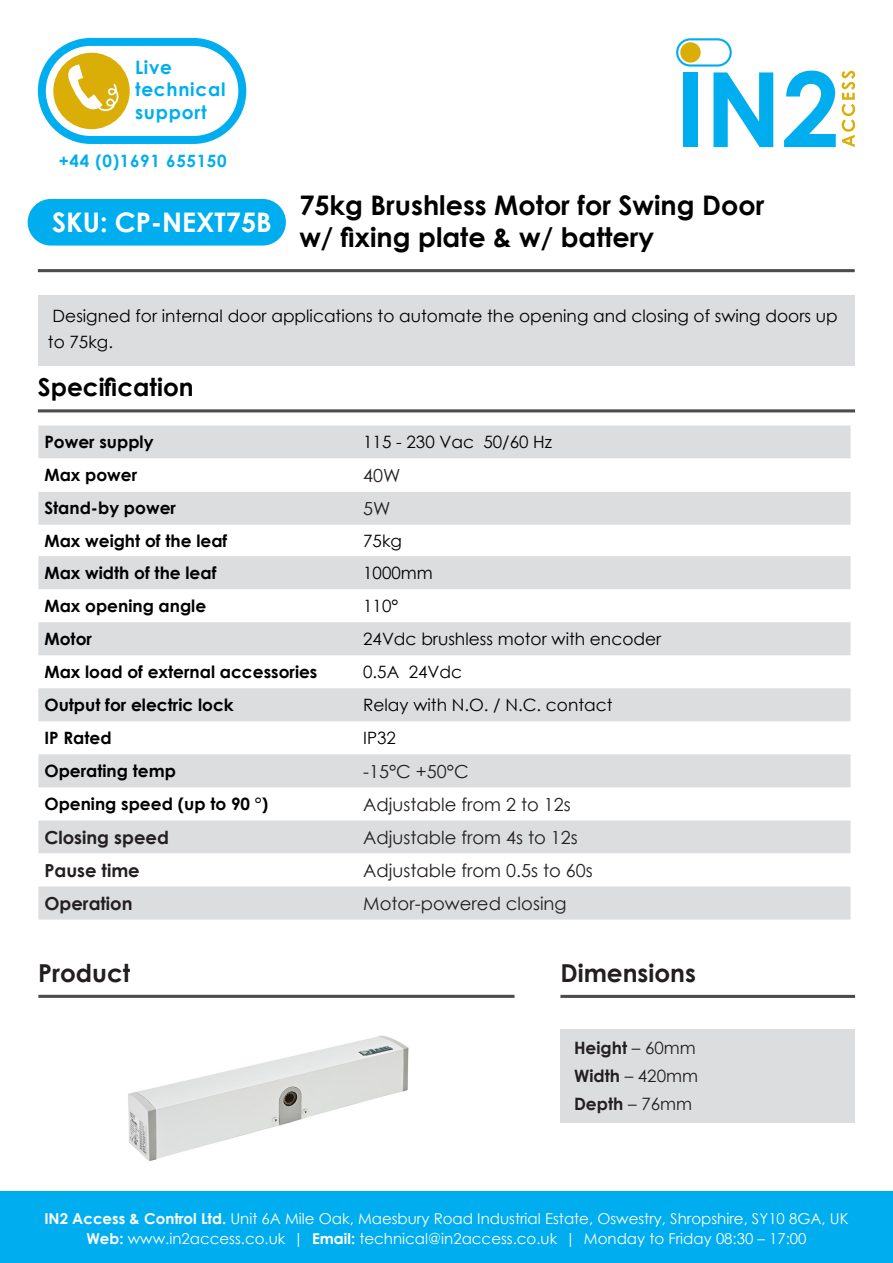
<style>
.page{position:relative;width:893px;height:1263px;background:#fff}
.page>*{position:absolute;margin:0;border:0;box-sizing:border-box;transform-origin:0 0}
.t1{font:700 27px/32.4px "Century Gothic";color:#000001}
.t2{font:700 27px "Century Gothic";color:#fff}
.t3{font:700 24.75px "Century Gothic";color:#231f20}
.t4{font:700 24.75px "Century Gothic";color:#000001}
.t5{font:700 18.6px "Century Gothic";letter-spacing:.04em;color:#00aeef}
.t6{font:18px "Century Gothic";color:#231f20}
.t7{font:700 18px "Century Gothic";color:#231f20}
.t8{font:16.95px/26.2px "Century Gothic";color:#000001}
.t9{font:700 16.95px "Century Gothic";color:#000001}
.t10{font:700 16.95px "Century Gothic";color:#231f20}
.t11{font:700 16.95px "Century Gothic";letter-spacing:.04em;color:#00aeef}
.t12{font:16.95px "Century Gothic";color:#231f20}
.t13{font:15px/20.2px "Century Gothic";color:#fff;text-align:center}
.s1{font-weight:400}
.s2{font-weight:700}
</style>
<div class="page">
<div style="left:0;top:1192px;width:893px;height:71px;background:#00aeef"></div>
<svg style="left:842px;top:71px;width:13px;height:76px"></svg>
<svg style="left:784px;top:71px;width:52px;height:76px"></svg>
<svg style="left:676px;top:38px;width:97px;height:109px"></svg>
<svg style="left:38px;top:38px;width:208px;height:106px"></svg>
<div style="left:38px;top:295px;width:817px;height:71px;background:#dcdddf"></div>
<hr style="left:38px;top:269px;width:817px;height:3px;background:#4b4c4d">
<hr style="left:38px;top:409px;width:817px;height:3px;background:#4b4c4d">
<hr style="left:38px;top:995px;width:476px;height:3px;background:#4b4c4d">
<div style="left:28px;top:199px;width:258px;height:47px;background:#00aeef;border-radius:23px"></div>
<hr style="left:560px;top:995px;width:295px;height:3px;background:#4b4c4d">
<div style="left:560px;top:1029px;width:295px;height:94px;background:#dcdddf"></div>
<div style="left:38px;top:425px;width:812px;height:33px;background:#dcdddf"></div>
<svg style="left:38px;top:458px;width:812px;height:395px"></svg>
<div style="left:38px;top:886px;width:812px;height:33px;background:#dcdddf"></div>
<img style="left:128px;top:1035px;width:281px;height:126px">
<p class="t5" style="left:135px;top:53px;width:39px">Live</p>
<p class="t5" style="left:135px;top:75px;width:92px">technical</p>
<p class="t5" style="left:135px;top:98px;width:73px">support</p>
<p class="t11" style="left:59px;top:148px;width:169px">+44 (0)1691 655150</p>
<p class="t2" style="left:52px;top:202px;width:221px">SKU: CP-NEXT75B</p>
<p class="t1" style="left:299px;top:188px;width:466px">75kg Brushless Motor for Swing Door w/ fixing plate &amp; w/ battery</p>
<p class="t8" style="left:48px;top:302px;width:791px">Designed for internal door applications to automate the opening and closing of swing doors up to 75kg.</p>
<p class="t4" style="left:38px;top:368px;width:157px">Specification</p>
<p class="t9" style="left:44px;top:429px;width:111px">Power supply</p>
<p class="t8" style="left:363px;top:429px;width:190px">115 - 230 Vac 50/60 Hz</p>
<p class="t9" style="left:44px;top:462px;width:94px">Max power</p>
<p class="t6" style="left:363px;top:463px;width:39px">40W</p>
<p class="t9" style="left:44px;top:495px;width:133px">Stand-by power</p>
<p class="t6" style="left:363px;top:496px;width:29px">5W</p>
<p class="t9" style="left:44px;top:528px;width:184px">Max weight of the leaf</p>
<p class="t8" style="left:363px;top:527px;width:40px">75kg</p>
<p class="t9" style="left:44px;top:560px;width:174px">Max width of the leaf</p>
<p class="t8" style="left:363px;top:559px;width:71px">1000mm</p>
<p class="t9" style="left:44px;top:593px;width:163px">Max opening angle</p>
<p class="t8" style="left:363px;top:593px;width:37px">110°</p>
<p class="t9" style="left:44px;top:626px;width:49px">Motor</p>
<p class="t8" style="left:363px;top:626px;width:300px">24Vdc brushless motor with encoder</p>
<p class="t9" style="left:44px;top:659px;width:275px">Max load of external accessories</p>
<p class="t8" style="left:363px;top:659px;width:100px">0.5A 24Vdc</p>
<p class="t9" style="left:44px;top:692px;width:191px">Output for electric lock</p>
<p class="t8" style="left:363px;top:692px;width:251px">Relay with N.O. / N.C. contact</p>
<p class="t9" style="left:44px;top:725px;width:69px">IP Rated</p>
<p class="t8" style="left:363px;top:725px;width:34px">IP32</p>
<p class="t9" style="left:44px;top:758px;width:133px">Operating temp</p>
<p class="t6" style="left:363px;top:758px;width:107px">-15°C +50°C</p>
<p class="t9" style="left:44px;top:791px;width:225px">Opening speed (up to 90 °)</p>
<p class="t6" style="left:363px;top:792px;width:209px">Adjustable from 2 to 12s</p>
<p class="t7" style="left:44px;top:823px;width:126px">Closing speed</p>
<p class="t6" style="left:363px;top:825px;width:216px">Adjustable from 4s to 12s</p>
<p class="t7" style="left:44px;top:856px;width:97px">Pause time</p>
<p class="t6" style="left:363px;top:858px;width:231px">Adjustable from 0.5s to 60s</p>
<p class="t7" style="left:44px;top:889px;width:90px">Operation</p>
<p class="t6" style="left:363px;top:891px;width:205px">Motor-powered closing</p>
<p class="t3" style="left:38px;top:954px;width:94px">Product</p>
<p class="t3" style="left:560px;top:954px;width:137px">Dimensions</p>
<p class="t10" style="left:574px;top:1035px;width:123px">Height <span class="s1">– 60mm</span></p>
<p class="t12" style="left:574px;top:1064px;width:125px"><span class="s2">Width</span> – 420mm</p>
<p class="t10" style="left:574px;top:1091px;width:120px">Depth <span class="s1">– 76mm</span></p>
<p class="t13" style="left:44px;top:1208px;width:806px"><span class="s2">IN2 Access &amp; Control Ltd.</span> Unit 6A Mile Oak, Maesbury Road Industrial Estate, Oswestry, Shropshire, SY10 8GA, UK<br><span class="s2">Web:</span> www.in2access.co.uk | <span class="s2">Email:</span> technical@in2access.co.uk | Monday to Friday 08:30 – 17:00</p>
</div>
